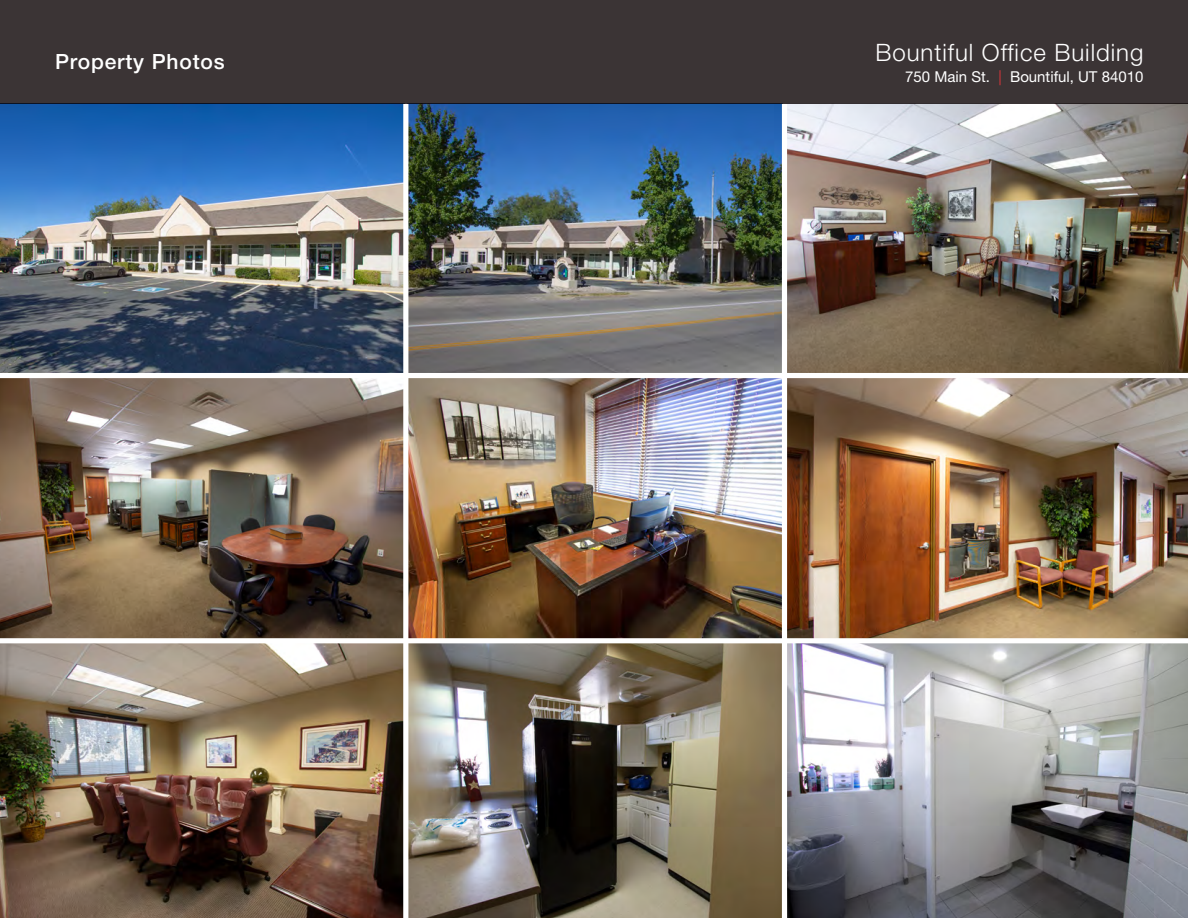
<style>
.page{position:relative;width:1188px;height:918px;background:#fff}
.page>*{position:absolute;margin:0;border:0;box-sizing:border-box;transform-origin:0 0}
.t1{font:300 24px "Helvetica Neue LT Std";letter-spacing:.04em;color:#fff}
.t2{font:500 21px "Helvetica Neue LT Std";letter-spacing:.04em;color:#fff}
.t3{font:15px "Helvetica Neue LT Std";color:#fff}
.s1{color:#d0343a}
</style>
<div class="page">
<img style="left:787px;top:643px;width:401px;height:275px">
<img style="left:408px;top:644px;width:374px;height:274px">
<img style="left:0;top:104px;width:403px;height:269px">
<img style="left:0;top:378px;width:403px;height:260px">
<img style="left:787px;top:104px;width:401px;height:269px">
<img style="left:787px;top:378px;width:401px;height:260px">
<img style="left:408px;top:104px;width:374px;height:269px">
<img style="left:408px;top:378px;width:374px;height:260px">
<img style="left:0;top:643px;width:403px;height:275px">
<div style="left:0;top:0;width:1188px;height:104px;background:#3b3435"></div>
<h2 class="t2" style="left:55px;top:49px;width:171px">Property Photos</h2>
<h1 class="t1" style="left:875px;top:38px;width:269px">Bountiful Office Building</h1>
<p class="t3" style="left:905px;top:68px;width:240px">750 Main St. <span class="s1">|</span> Bountiful, UT 84010</p>
</div>
